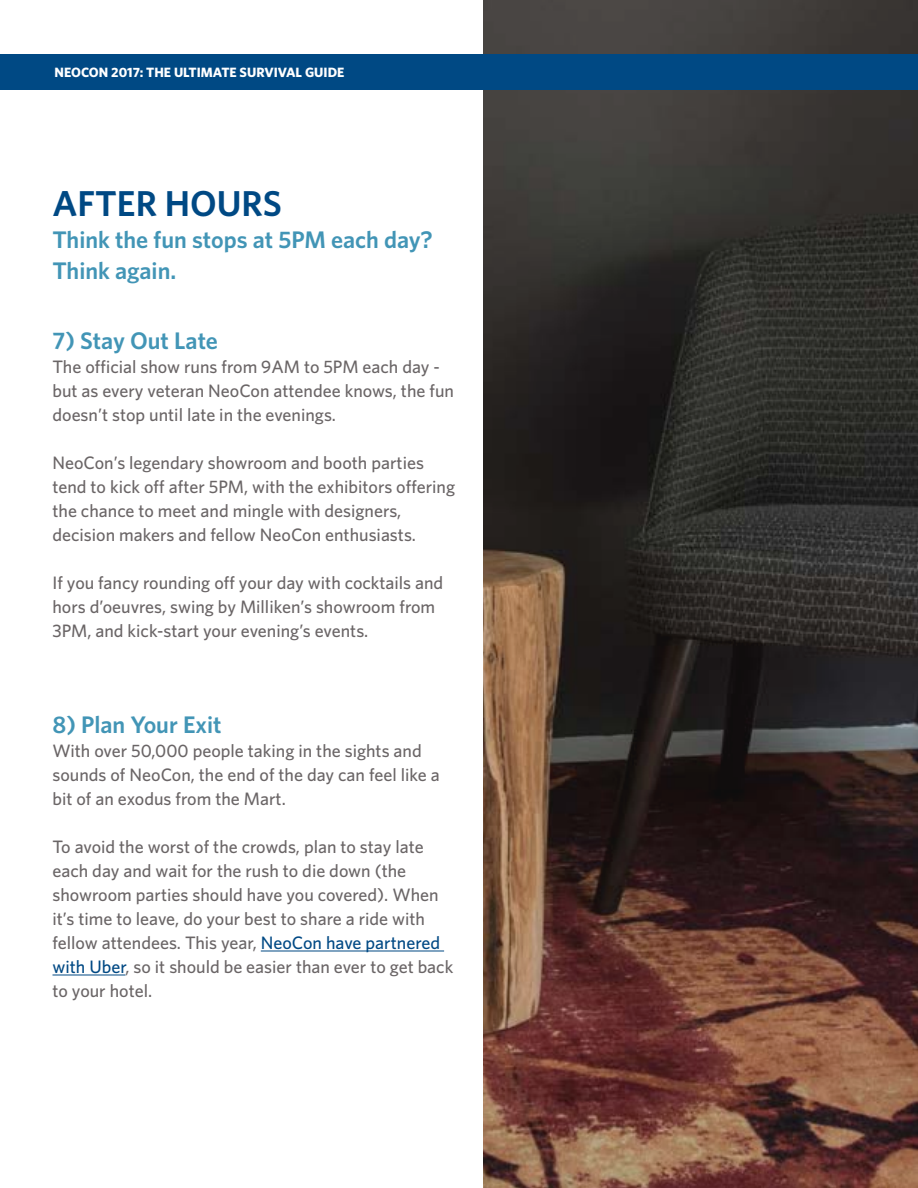
<style>
.page{position:relative;width:918px;height:1188px;background:#fff}
.page>*{position:absolute;margin:0;border:0;box-sizing:border-box;transform-origin:0 0}
.t1{font:600 36px "Whitney";color:#004984}
.t2{font:600 24px/31.5px "Whitney";color:#4295b6}
.t3{font:500 18px/24px "Whitney";color:#6a6566}
.t4{font:700 13.5px "Whitney";color:#fff}
.s1{color:#004984}
</style>
<div class="page">
<img style="left:483px;top:0;width:435px;height:1188px">
<div style="left:0;top:54px;width:918px;height:35px;background:#004984"></div>
<hr style="left:261px;top:951px;width:183px;height:1px;background:#004984">
<hr style="left:52px;top:975px;width:74px;height:1px;background:#004984">
<p class="t4" style="left:55px;top:63px;width:291px">NEOCON 2017: THE ULTIMATE SURVIVAL GUIDE</p>
<h1 class="t1" style="left:52px;top:180px;width:231px">AFTER HOURS</h1>
<h2 class="t2" style="left:52px;top:223px;width:382px">Think the fun stops at 5PM each day?<br>Think again.</h2>
<h2 class="t2" style="left:52px;top:325px;width:167px">7) Stay Out Late</h2>
<p class="t3" style="left:52px;top:355px;width:403px">The official show runs from 9AM to 5PM each day - but as every veteran NeoCon attendee knows, the fun doesn’t stop until late in the evenings.</p>
<p class="t3" style="left:52px;top:451px;width:404px">NeoCon’s legendary showroom and booth parties tend to kick off after 5PM, with the exhibitors offering the chance to meet and mingle with designers, decision makers and fellow NeoCon enthusiasts.</p>
<p class="t3" style="left:52px;top:571px;width:392px">If you fancy rounding off your day with cocktails and hors d’oeuvres, swing by Milliken’s showroom from<br>3PM, and kick-start your evening’s events.</p>
<h2 class="t2" style="left:52px;top:709px;width:171px">8) Plan Your Exit</h2>
<p class="t3" style="left:52px;top:739px;width:389px">With over 50,000 people taking in the sights and sounds of NeoCon, the end of the day can feel like a bit of an exodus from the Mart.</p>
<p class="t3" style="left:52px;top:835px;width:402px">To avoid the worst of the crowds, plan to stay late each day and wait for the rush to die down (the showroom parties should have you covered). When it’s time to leave, do your best to share a ride with fellow attendees. This year, <span class="s1">NeoCon have partnered with Uber</span>, so it should be easier than ever to get back to your hotel.</p>
</div>
